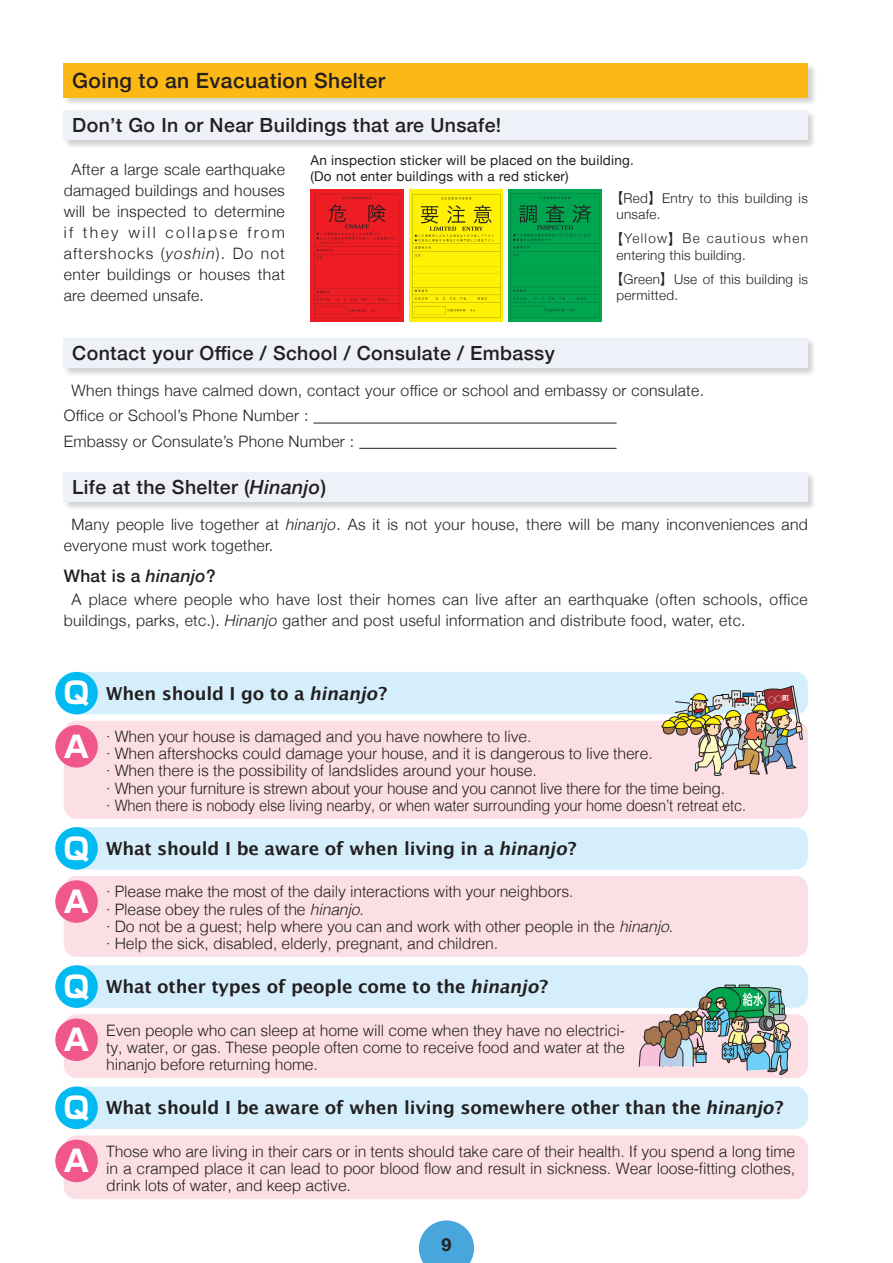
<style>
.page{position:relative;width:893px;height:1263px;background:#fff}
.page>*{position:absolute;margin:0;border:0;box-sizing:border-box;transform-origin:0 0}
.t1{font:700 29.7px "Shin Go Pro";color:#fff}
.中見出し{font:500 21px "Helvetica Neue";letter-spacing:.02em;color:#231f20}
.t2{font:500 19.5px "Helvetica Neue";letter-spacing:.02em;color:#231f20}
.英_小見出しG{font:700 18px "Lucida Grande";letter-spacing:-.01em;color:#231f20}
.t3{font:700 18px "Helvetica Neue LT Pro";color:#231f20}
.本文中見出し{font:500 17.25px "Helvetica Neue";letter-spacing:.02em;color:#231f20}
.英_小見出しG-2{font:300 15.75px/17.2px "Helvetica";letter-spacing:-.01em;color:#231f20;text-align:justify}
.本文{font:300 15.75px/21px "Helvetica Neue";letter-spacing:.02em;color:#231f20}
.t4{font:14.55px "Hira Kaku Pro W6";color:#fff;scale:.7 1}
.キャプ{font:300 13.5px/16.5px "Helvetica Neue";letter-spacing:.02em;color:#231f20}
.キャプ-2{font:13.5px "Helvetica Neue";letter-spacing:.02em;color:#231f20}
.s1{font-style:italic}
.s2{font-family:"Shin Go Pro"}
</style>
<div class="page">
<div style="left:310px;top:189px;width:94px;height:133px;background:#ee1d23"></div>
<img style="left:314px;top:193px;width:87px;height:126px">
<div style="left:409px;top:189px;width:94px;height:133px;background:#fff101"></div>
<img style="left:412px;top:194px;width:89px;height:124px">
<div style="left:508px;top:189px;width:93px;height:133px;background:#00a54f"></div>
<img style="left:510px;top:193px;width:90px;height:125px">
<div style="left:63px;top:110px;width:754px;height:39px;background:#231f20;opacity:.2"></div>
<div style="left:64px;top:111px;width:744px;height:29px;background:#eff1f8"></div>
<div style="left:63px;top:338px;width:754px;height:39px;background:#231f20;opacity:.2"></div>
<div style="left:64px;top:338px;width:744px;height:30px;background:#eff1f8"></div>
<div style="left:63px;top:472px;width:754px;height:39px;background:#231f20;opacity:.2"></div>
<div style="left:64px;top:472px;width:744px;height:30px;background:#eff1f8"></div>
<hr style="left:313px;top:423px;width:304px;height:1px;background:#231f20">
<hr style="left:359px;top:448px;width:258px;height:1px;background:#231f20">
<div style="left:64px;top:672px;width:744px;height:42px;background:#d4effb;border-radius:13px"></div>
<div style="left:64px;top:827px;width:744px;height:43px;background:#d4effb;border-radius:13px"></div>
<div style="left:64px;top:965px;width:744px;height:43px;background:#d4effb;border-radius:13px"></div>
<div style="left:64px;top:1086px;width:744px;height:43px;background:#d4effb;border-radius:13px"></div>
<div style="left:64px;top:721px;width:744px;height:98px;background:#fbdfe4;border-radius:13px"></div>
<div style="left:64px;top:876px;width:744px;height:81px;background:#fbdfe4;border-radius:13px"></div>
<div style="left:64px;top:1014px;width:744px;height:64px;background:#fbdfe4;border-radius:13px"></div>
<div style="left:64px;top:1135px;width:744px;height:64px;background:#fbdfe4;border-radius:13px"></div>
<div style="left:55px;top:672px;width:43px;height:42px;background:#00baf1;border-radius:50%"></div>
<div style="left:55px;top:827px;width:43px;height:43px;background:#00baf1;border-radius:50%"></div>
<div style="left:55px;top:965px;width:43px;height:43px;background:#00baf1;border-radius:50%"></div>
<div style="left:55px;top:1086px;width:43px;height:43px;background:#00baf1;border-radius:50%"></div>
<div style="left:55px;top:725px;width:43px;height:42px;background:#f0588c;border-radius:50%"></div>
<div style="left:55px;top:880px;width:43px;height:43px;background:#f0588c;border-radius:50%"></div>
<div style="left:55px;top:1018px;width:43px;height:43px;background:#f0588c;border-radius:50%"></div>
<div style="left:55px;top:1140px;width:43px;height:42px;background:#f0588c;border-radius:50%"></div>
<svg style="left:638px;top:984px;width:153px;height:92px"></svg>
<div style="left:64px;top:63px;width:753px;height:44px;background:#231f20;opacity:.2"></div>
<div style="left:64px;top:64px;width:744px;height:34px;background:#fcb814"></div>
<svg style="left:419px;top:1220px;width:55px;height:43px;background:#66b4e1"></svg>
<img style="left:660px;top:685px;width:144px;height:91px">
<p class="中見出し" style="left:72px;top:64px;width:314px">Going to an Evacuation Shelter</p>
<p class="t2" style="left:72px;top:110px;width:431px">Don’t Go In or Near Buildings that are Unsafe!</p>
<p class="本文" style="left:64px;top:158px;width:223px;text-align:justify;text-indent:8px">After a large scale earthquake damaged buildings and houses will be inspected to determine if they will collapse from aftershocks (<span class="s1">yoshin</span>). Do not enter buildings or houses that are deemed unsafe.</p>
<p class="キャプ-2" style="left:310px;top:150px;width:325px">An inspection sticker will be placed on the building.</p>
<p class="キャプ-2" style="left:310px;top:167px;width:260px">(Do not enter buildings with a red sticker)</p>
<p class="キャプ" style="left:617px;top:189px;width:193px;text-indent:-7px"><span class="s2">【</span>Red<span class="s2">】</span>Entry to this building is unsafe.</p>
<p class="キャプ" style="left:617px;top:229px;width:193px;text-indent:-7px"><span class="s2">【</span>Yellow<span class="s2">】</span>Be cautious when entering this building.</p>
<p class="キャプ" style="left:617px;top:270px;width:193px;text-indent:-7px"><span class="s2">【</span>Green<span class="s2">】</span>Use of this building is permitted.</p>
<p class="t2" style="left:72px;top:337px;width:484px">Contact your Office / School / Consulate / Embassy</p>
<p class="本文" style="left:72px;top:379px;width:634px">When things have calmed down, contact your office or school and embassy or consulate.</p>
<p class="本文" style="left:64px;top:404px;width:246px">Office or School’s Phone Number :</p>
<p class="本文" style="left:64px;top:429px;width:292px">Embassy or Consulate’s Phone Number :</p>
<p class="t2" style="left:72px;top:471px;width:256px">Life at the Shelter (<span class="s1">Hinanjo</span>)</p>
<p class="本文" style="left:64px;top:513px;width:746px;text-indent:8px">Many people live together at <span class="s1">hinanjo</span>. As it is not your house, there will be many inconveniences and everyone must work together.</p>
<p class="本文中見出し" style="left:64px;top:562px;width:153px">What is a <span class="s1">hinanjo</span>?</p>
<p class="本文" style="left:64px;top:587px;width:745px;text-indent:8px">A place where people who have lost their homes can live after an earthquake (often schools, office buildings, parks, etc.). <span class="s1">Hinanjo</span> gather and post useful information and distribute food, water, etc.</p>
<p class="t1" style="left:64px;top:670px;width:27px">Q</p>
<p class="英_小見出しG" style="left:106px;top:679px;width:282px">When should I go to a <span class="s1">hinanjo</span>?</p>
<p class="t1" style="left:64px;top:723px;width:27px">A</p>
<p class="英_小見出しG-2" style="left:106px;top:727px;width:427px">· When your house is damaged and you have nowhere to live.</p>
<p class="英_小見出しG-2" style="left:106px;top:744px;width:548px">· When aftershocks could damage your house, and it is dangerous to live there.</p>
<p class="英_小見出しG-2" style="left:106px;top:761px;width:432px">· When there is the possibility of landslides around your house.</p>
<p class="英_小見出しG-2" style="left:106px;top:778px;width:620px">· When your furniture is strewn about your house and you cannot live there for the time being.</p>
<p class="英_小見出しG-2" style="left:106px;top:796px;width:641px">· When there is nobody else living nearby, or when water surrounding your home doesn’t retreat etc.</p>
<p class="t1" style="left:64px;top:825px;width:27px">Q</p>
<p class="英_小見出しG" style="left:106px;top:834px;width:472px">What should I be aware of when living in a <span class="s1">hinanjo</span>?</p>
<p class="t1" style="left:64px;top:878px;width:27px">A</p>
<p class="英_小見出しG-2" style="left:106px;top:882px;width:469px">· Please make the most of the daily interactions with your neighbors.</p>
<p class="英_小見出しG-2" style="left:106px;top:899px;width:259px">· Please obey the rules of the <span class="s1">hinanjo</span>.</p>
<p class="英_小見出しG-2" style="left:106px;top:916px;width:568px">· Do not be a guest; help where you can and work with other people in the <span class="s1">hinanjo</span>.</p>
<p class="英_小見出しG-2" style="left:106px;top:934px;width:393px">· Help the sick, disabled, elderly, pregnant, and children.</p>
<p class="t1" style="left:64px;top:963px;width:27px">Q</p>
<p class="英_小見出しG" style="left:106px;top:972px;width:444px">What other types of people come to the <span class="s1">hinanjo</span>?</p>
<p class="t4" style="left:743px;top:986px;width:31px">給水</p>
<p class="t1" style="left:64px;top:1016px;width:27px">A</p>
<p class="英_小見出しG-2" style="left:106px;top:1020px;width:520px">Even people who can sleep at home will come when they have no electrici&shy;ty, water, or gas. These people often come to receive food and water at the hinanjo before returning home.</p>
<p class="t1" style="left:64px;top:1084px;width:27px">Q</p>
<p class="英_小見出しG" style="left:106px;top:1093px;width:679px">What should I be aware of when living somewhere other than the <span class="s1">hinanjo</span>?</p>
<p class="t1" style="left:64px;top:1137px;width:27px">A</p>
<p class="英_小見出しG-2" style="left:106px;top:1141px;width:690px">Those who are living in their cars or in tents should take care of their health. If you spend a long time in a cramped place it can lead to poor blood flow and result in sickness. Wear loose-fitting clothes, drink lots of water, and keep active.</p>
<p class="t3" style="left:441px;top:1233px;width:12px">9</p>
</div>
